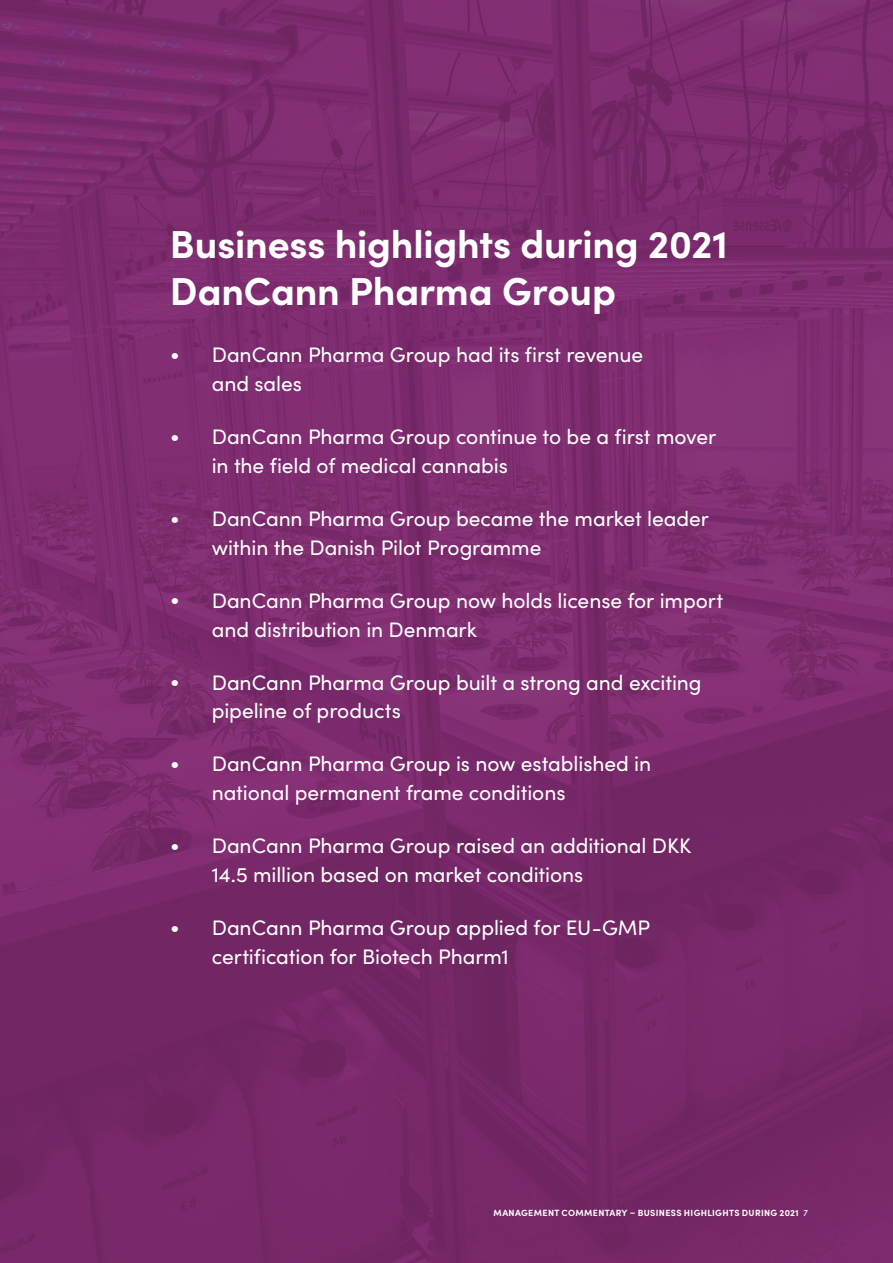
<style>
.page{position:relative;width:893px;height:1263px;background:#7a2a6b}
.page>*{position:absolute;margin:0;border:0;box-sizing:border-box;transform-origin:0 0}
.t1{font:700 39px/46.7px "Sofia Pro";letter-spacing:-.005em;color:#fff}
.t2{font:21px/28.7px "Sofia Pro";letter-spacing:-.005em;color:#fff}
.t3{font:700 9px "Sofia Pro";letter-spacing:.035em;color:#fff}
.s1{font-weight:400}
</style>
<div class="page">
<h1 class="t1" style="left:170px;top:218px;width:559px">Business highlights during 2021<br>DanCann Pharma Group</h1>
<p class="t2" style="left:212px;top:339px;width:433px;text-indent:-42px">• DanCann Pharma Group had its first revenue and sales</p>
<p class="t2" style="left:212px;top:421px;width:506px;text-indent:-42px">• DanCann Pharma Group continue to be a first mover in the field of medical cannabis</p>
<p class="t2" style="left:212px;top:503px;width:499px;text-indent:-42px">• DanCann Pharma Group became the market leader within the Danish Pilot Programme</p>
<p class="t2" style="left:212px;top:585px;width:513px;text-indent:-42px">• DanCann Pharma Group now holds license for import and distribution in Denmark</p>
<p class="t2" style="left:212px;top:667px;width:491px;text-indent:-42px">• DanCann Pharma Group built a strong and exciting pipeline of products</p>
<p class="t2" style="left:212px;top:749px;width:441px;text-indent:-42px">• DanCann Pharma Group is now established in national permanent frame conditions</p>
<p class="t2" style="left:212px;top:830px;width:481px;text-indent:-42px">• DanCann Pharma Group raised an additional DKK<br>14.5 million based on market conditions</p>
<p class="t2" style="left:212px;top:912px;width:440px;text-indent:-42px">• DanCann Pharma Group applied for EU-GMP certification for Biotech Pharm1</p>
<p class="t3" style="left:494px;top:1206px;width:316px">MANAGEMENT COMMENTARY – BUSINESS HIGHLIGHTS DURING 2021 <span class="s1">7</span></p>
</div>
